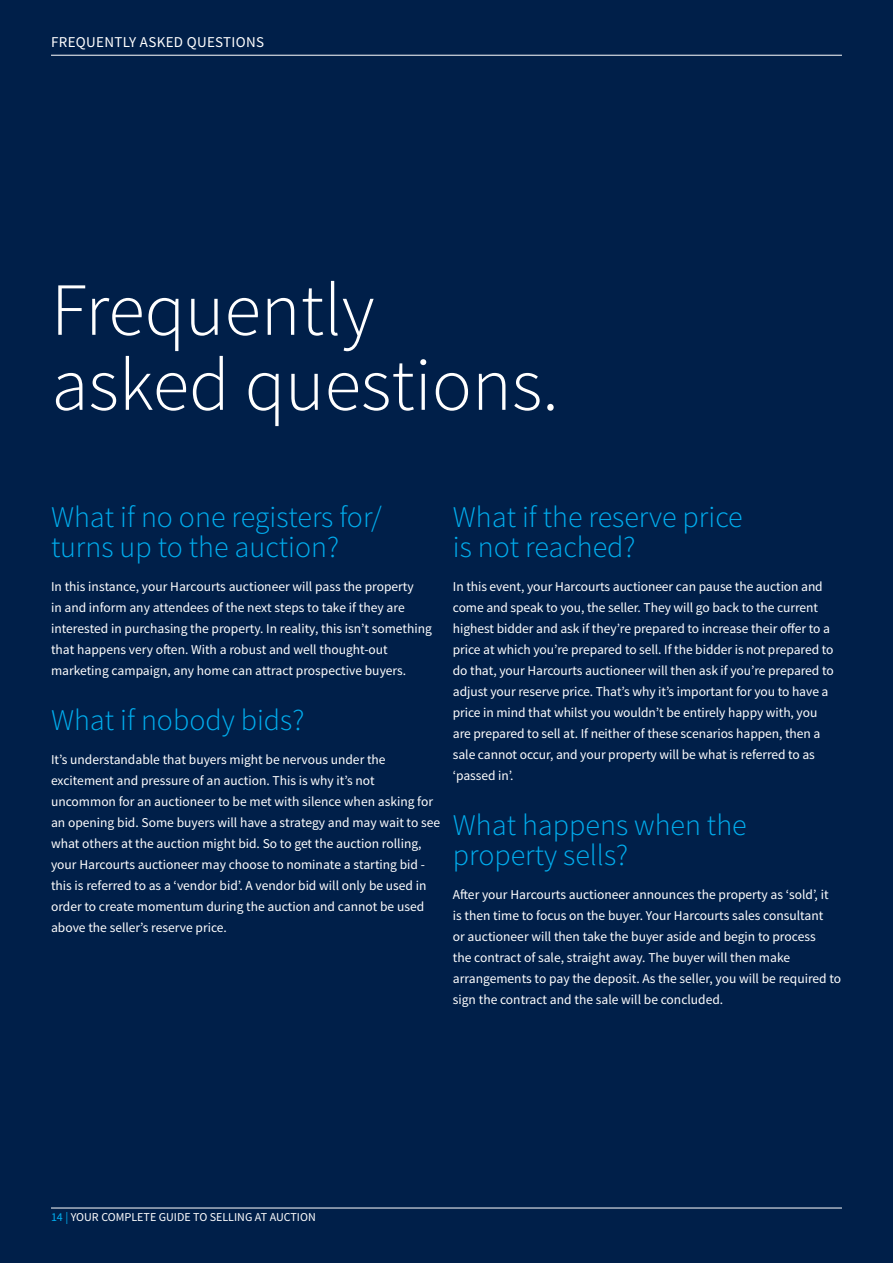
<style>
.page{position:relative;width:893px;height:1263px;background:#001f49}
.page>*{position:absolute;margin:0;border:0;box-sizing:border-box;transform-origin:0 0}
.t1{font:300 75px/75px "Source Sans Pro";color:#fff}
.t2{font:300 30px/30px "Source Sans Pro";color:#00aeef}
.t3{font:15px "Source Sans Pro";letter-spacing:.02em;color:#fff}
.t4{font:13.5px/21px "Source Sans Pro";color:#fff}
.t5{font:12px "Source Sans Pro";color:#fff}
.s1{color:#00aeef}
</style>
<div class="page">
<hr style="left:51px;top:1208px;width:791px;height:1px;background:#fff">
<hr style="left:51px;top:55px;width:791px;height:1px;background:#fff">
<p class="t3" style="left:51px;top:32px;width:215px">FREQUENTLY ASKED QUESTIONS</p>
<h1 class="t1" style="left:51px;top:273px;width:509px">Frequently asked questions.</h1>
<h2 class="t2" style="left:51px;top:502px;width:332px">What if no one registers for/ turns up to the auction?</h2>
<p class="t4" style="left:51px;top:576px;width:382px">In this instance, your Harcourts auctioneer will pass the property<br>in and inform any attendees of the next steps to take if they are interested in purchasing the property. In reality, this isn’t something that happens very often. With a robust and well thought-out marketing campaign, any home can attract prospective buyers.</p>
<h2 class="t2" style="left:51px;top:705px;width:255px">What if nobody bids?</h2>
<p class="t4" style="left:51px;top:749px;width:391px">It’s understandable that buyers might be nervous under the excitement and pressure of an auction. This is why it’s not uncommon for an auctioneer to be met with silence when asking for an opening bid. Some buyers will have a strategy and may wait to see what others at the auction might bid. So to get the auction rolling, your Harcourts auctioneer may choose to nominate a starting bid - this is referred to as a ‘vendor bid’. A vendor bid will only be used in order to create momentum during the auction and cannot be used above the seller’s reserve price.</p>
<h2 class="t2" style="left:453px;top:502px;width:291px">What if the reserve price is not reached?</h2>
<p class="t4" style="left:453px;top:576px;width:382px">In this event, your Harcourts auctioneer can pause the auction and come and speak to you, the seller. They will go back to the current highest bidder and ask if they’re prepared to increase their offer to a price at which you’re prepared to sell. If the bidder is not prepared to do that, your Harcourts auctioneer will then ask if you’re prepared to adjust your reserve price. That’s why it’s important for you to have a price in mind that whilst you wouldn’t be entirely happy with, you are prepared to sell at. If neither of these scenarios happen, then a sale cannot occur, and your property will be what is referred to as ‘passed in’.</p>
<h2 class="t2" style="left:453px;top:810px;width:295px">What happens when the property sells?</h2>
<p class="t4" style="left:453px;top:884px;width:390px">After your Harcourts auctioneer announces the property as ‘sold’, it<br>is then time to focus on the buyer. Your Harcourts sales consultant<br>or auctioneer will then take the buyer aside and begin to process<br>the contract of sale, straight away. The buyer will then make arrangements to pay the deposit. As the seller, you will be required to sign the contract and the sale will be concluded.</p>
<p class="t5" style="left:51px;top:1209px;width:266px"><span class="s1">14 |</span> YOUR COMPLETE GUIDE TO SELLING AT AUCTION</p>
</div>
